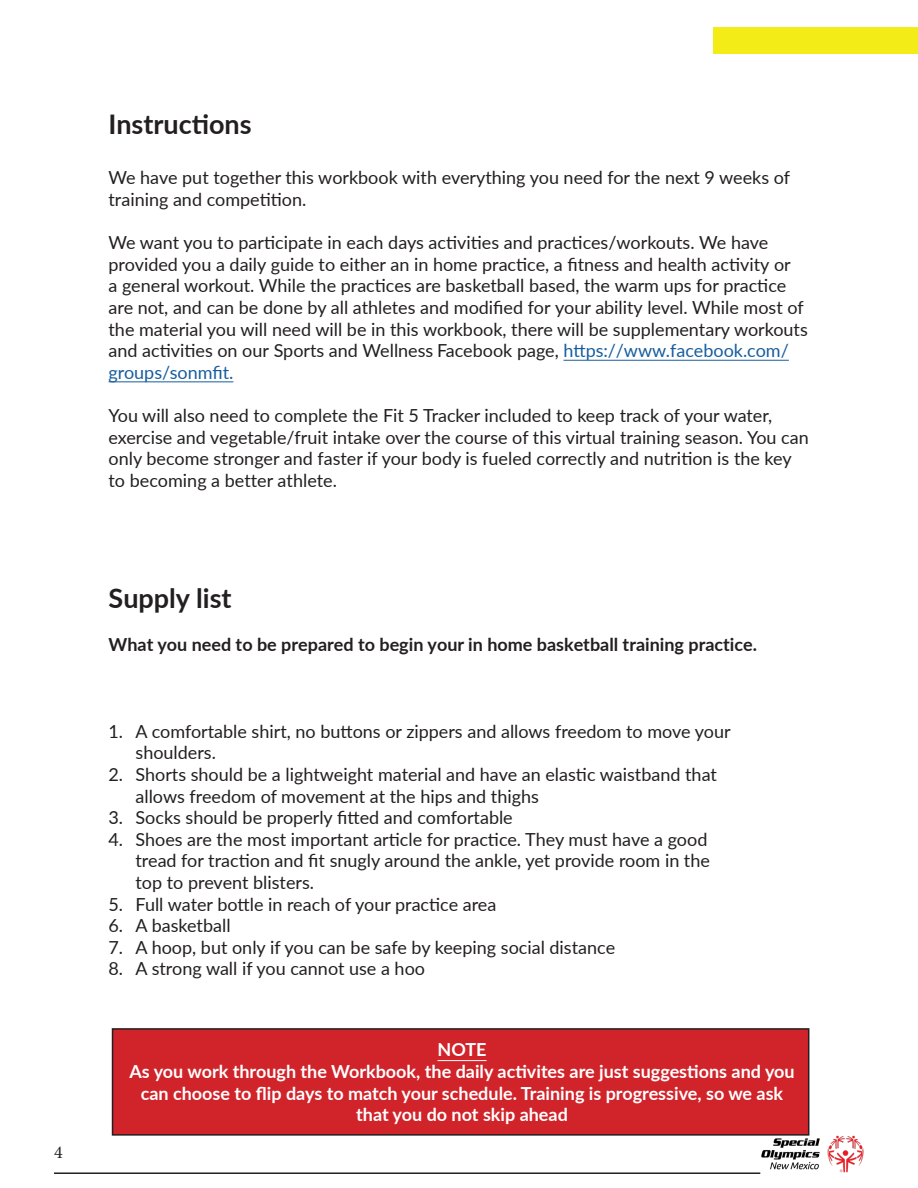
<style>
.page{position:relative;width:918px;height:1188px;background:#fff}
.page>*{position:absolute;margin:0;border:0;box-sizing:border-box;transform-origin:0 0}
.t1{font:700 27px "Lato";color:#231f20}
.t2{font:18px/21.6px "Lato";color:#231f20}
.t3{font:700 18px/21.6px "Lato";color:#fff;text-align:center}
.t4{font:700 18px "Lato";color:#231f20}
.t5{font:18px "Minion Pro";color:#231f20}
.s1{color:#175d9e}
</style>
<div class="page">
<img style="left:760px;top:1134px;width:104px;height:40px">
<hr style="left:54px;top:1172px;width:706px;height:2px;background:#231f20">
<div style="left:714px;top:27px;width:204px;height:27px;background:#f4ec17"></div>
<div style="left:113px;top:1029px;width:696px;height:106px;background:#d1232a"></div>
<div style="left:112px;top:1028px;width:697px;height:108px;border:2px solid #231f20"></div>
<hr style="left:437px;top:1060px;width:50px;height:1px;background:#fff">
<hr style="left:564px;top:360px;width:225px;height:1px;background:#175d9e">
<hr style="left:109px;top:381px;width:124px;height:1px;background:#175d9e">
<p class="t5" style="left:54px;top:1140px;width:10px">4</p>
<p class="t1" style="left:109px;top:104px;width:145px">Instructions</p>
<p class="t2" style="left:109px;top:166px;width:683px">We have put together this workbook with everything you need for the next 9 weeks of training and competition.</p>
<p class="t2" style="left:109px;top:231px;width:701px">We want you to participate in each days activities and practices/workouts. We have provided you a daily guide to either an in home practice, a fitness and health activity or<br>a general workout. While the practices are basketball based, the warm ups for practice are not, and can be done by all athletes and modified for your ability level. While most of the material you will need will be in this workbook, there will be supplementary workouts and activities on our Sports and Wellness Facebook page, <span class="s1">https://www.facebook.com/ groups/sonmfit.</span></p>
<p class="t2" style="left:109px;top:404px;width:702px">You will also need to complete the Fit 5 Tracker included to keep track of your water, exercise and vegetable/fruit intake over the course of this virtual training season. You can only become stronger and faster if your body is fueled correctly and nutrition is the key to becoming a better athlete.</p>
<p class="t1" style="left:109px;top:578px;width:125px">Supply list</p>
<p class="t4" style="left:109px;top:632px;width:650px">What you need to be prepared to begin your in home basketball training practice.</p>
<p class="t2" style="left:136px;top:720px;width:597px;text-indent:-27px">1. A comfortable shirt, no buttons or zippers and allows freedom to move your shoulders.</p>
<p class="t2" style="left:136px;top:763px;width:583px;text-indent:-27px">2. Shorts should be a lightweight material and have an elastic waistband that allows freedom of movement at the hips and thighs</p>
<p class="t2" style="left:109px;top:806px;width:406px">3. Socks should be properly fitted and comfortable</p>
<p class="t2" style="left:136px;top:828px;width:576px;text-indent:-27px">4. Shoes are the most important article for practice. They must have a good tread for traction and fit snugly around the ankle, yet provide room in the top to prevent blisters.</p>
<p class="t2" style="left:109px;top:892px;width:389px">5. Full water bottle in reach of your practice area</p>
<p class="t2" style="left:109px;top:914px;width:124px">6. A basketball</p>
<p class="t2" style="left:109px;top:936px;width:508px">7. A hoop, but only if you can be safe by keeping social distance</p>
<p class="t2" style="left:109px;top:957px;width:318px">8. A strong wall if you cannot use a hoo</p>
<p class="t3" style="left:437px;top:1038px;width:51px">NOTE</p>
<p class="t3" style="left:129px;top:1060px;width:667px">As you work through the Workbook, the daily activites are just suggestions and you can choose to flip days to match your schedule. Training is progressive, so we ask that you do not skip ahead</p>
</div>
